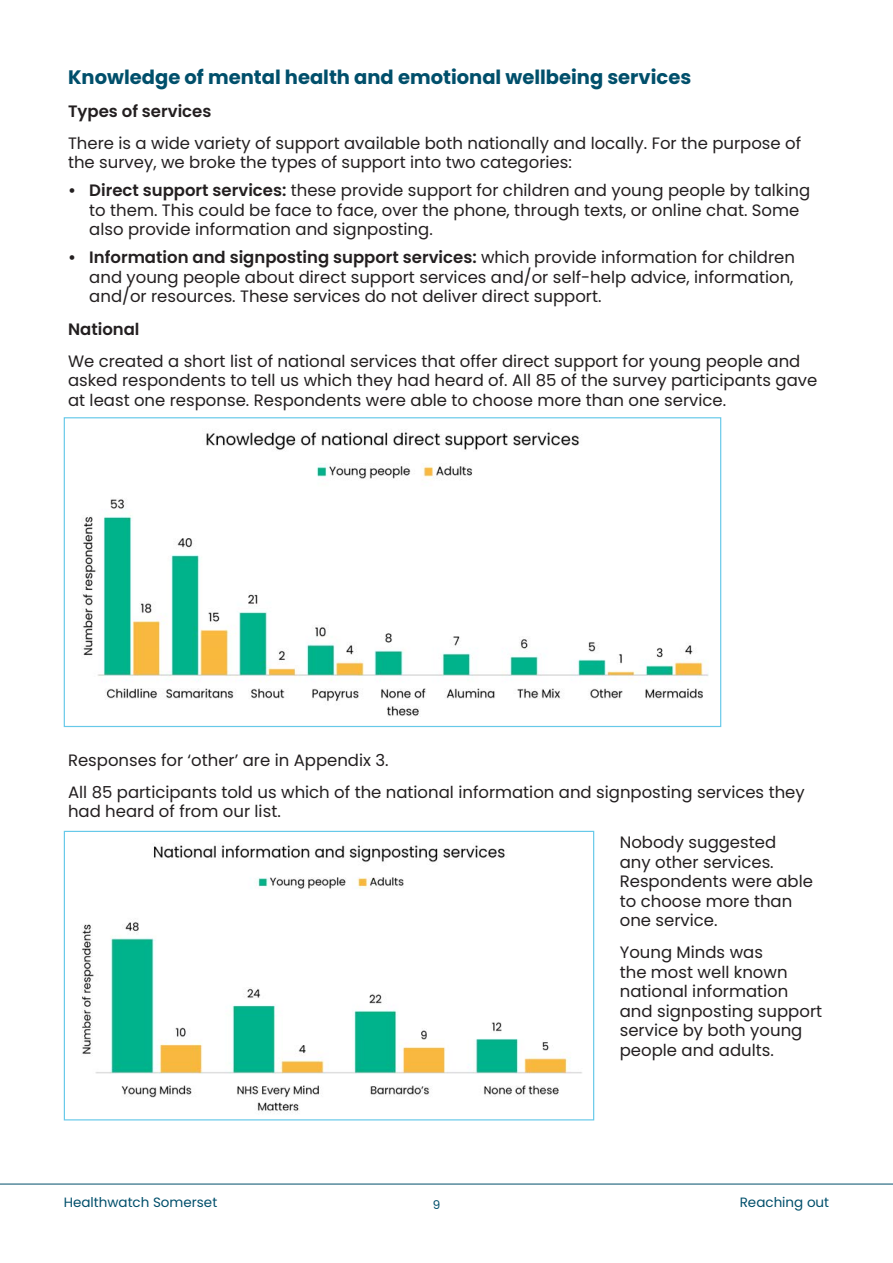
<style>
.page{position:relative;width:893px;height:1263px;background:#fff}
.page>*{position:absolute;margin:0;border:0;box-sizing:border-box;transform-origin:0 0}
.Content_paragraphs{font:700 19.5px "Poppins";color:#004f6b}
.Content_paragraphs-2{font:16.5px/19.5px "Poppins";color:#231f20}
.Content_paragraphs-3{font:600 16.5px "Poppins";color:#231f20}
.t1{font:13.5px "Poppins";color:#004f6b}
.t2{font:12px "Poppins";color:#004f6b}
.s1{font-weight:600}
</style>
<div class="page">
<hr style="left:0;top:1184px;width:893px;height:1px;background:#004f6b">
<img style="left:82px;top:431px;width:627px;height:285px">
<img style="left:82px;top:843px;width:500px;height:270px">
<div style="left:64px;top:831px;width:530px;height:289px;border:1px solid #67c9e9"></div>
<p class="Content_paragraphs" style="left:68px;top:66px;width:625px">Knowledge of mental health and emotional wellbeing services</p>
<p class="Content_paragraphs-3" style="left:68px;top:101px;width:145px">Types of services</p>
<p class="Content_paragraphs-2" style="left:68px;top:133px;width:735px">There is a wide variety of support available both nationally and locally. For the purpose of the survey, we broke the types of support into two categories:</p>
<p class="Content_paragraphs-2" style="left:89px;top:181px;width:722px;text-indent:-21px"><span class="s1">• Direct support services:</span> these provide support for children and young people by talking to them. This could be face to face, over the phone, through texts, or online chat. Some also provide information and signposting.</p>
<p class="Content_paragraphs-2" style="left:89px;top:248px;width:707px;text-align:justify;text-indent:-21px"><span class="s1">• Information and signposting support services:</span> which provide information for children and young people about direct support services and/or self-help advice, information, and/or resources. These services do not deliver direct support.</p>
<p class="Content_paragraphs-3" style="left:68px;top:319px;width:73px">National</p>
<p class="Content_paragraphs-2" style="left:68px;top:351px;width:751px">We created a short list of national services that offer direct support for young people and asked respondents to tell us which they had heard of. All 85 of the survey participants gave at least one response. Respondents were able to choose more than one service.</p>
<p class="Content_paragraphs-2" style="left:68px;top:750px;width:322px">Responses for ‘other’ are in Appendix 3.</p>
<p class="Content_paragraphs-2" style="left:68px;top:782px;width:738px">All 85 participants told us which of the national information and signposting services they had heard of from our list.</p>
<p class="Content_paragraphs-2" style="left:620px;top:833px;width:195px">Nobody suggested<br>any other services.<br>Respondents were able to choose more than one service.</p>
<p class="Content_paragraphs-2" style="left:620px;top:943px;width:204px">Young Minds was<br>the most well known national information and signposting support service by both young people and adults.</p>
<p class="t1" style="left:64px;top:1194px;width:155px">Healthwatch Somerset</p>
<p class="t2" style="left:433px;top:1198px;width:9px">9</p>
<p class="t1" style="left:740px;top:1194px;width:91px">Reaching out</p>
</div>
